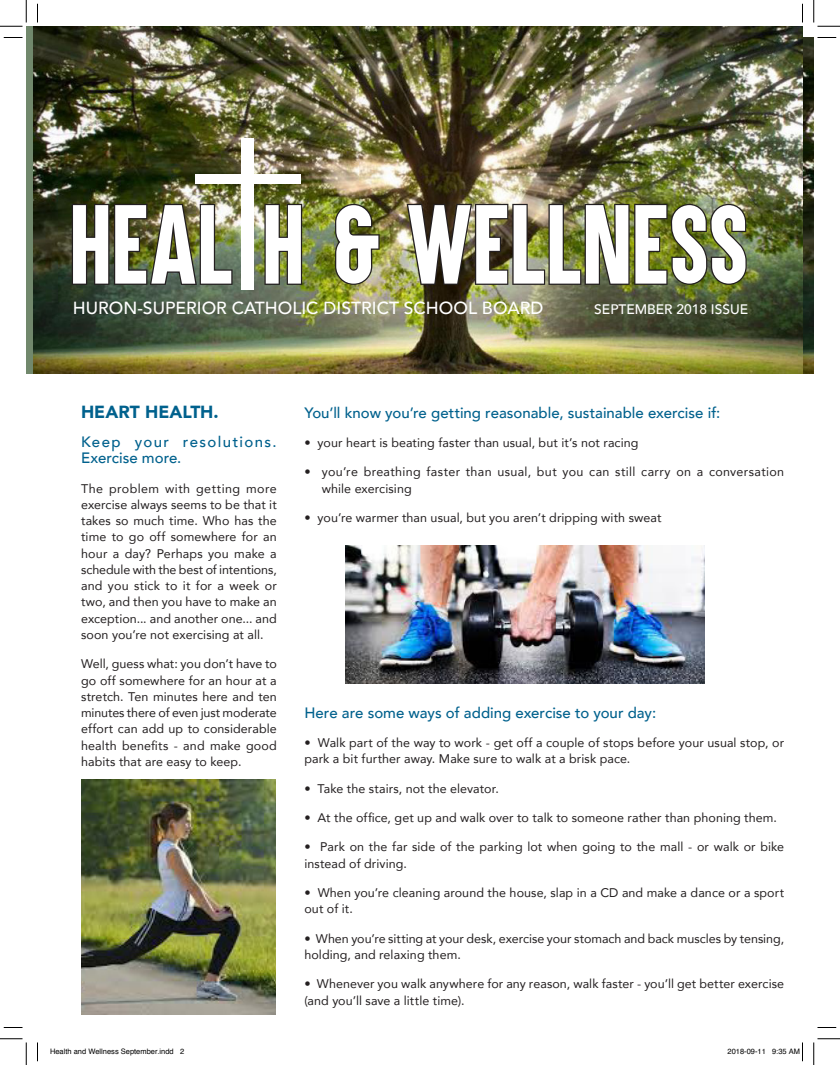
<style>
.page{position:relative;width:840px;height:1065px;background:#fff}
.page>*{position:absolute;margin:0;border:0;box-sizing:border-box;transform-origin:0 0}
.t1{font:92.5px "Aku&Kamu";letter-spacing:.01em;color:#fff}
.t2{font:500 17.5px "Avenir";color:#fff}
.t3{font:900 17.5px "Avenir";color:#00618d}
.t4{font:500 15px "Avenir";color:#00618d}
.t5{font:500 15px/16.2px "Avenir";letter-spacing:.08em;color:#00618d}
.t6{font:500 13.75px "Avenir";color:#fff}
.t7{font:12.5px/16.2px "Avenir";letter-spacing:.005em;color:#231f20}
.t8{font:12.5px/16.2px "Avenir";letter-spacing:.025em;color:#231f20}
.t9{font:7.5px "Helvetica";color:#000}
</style>
<div class="page">
<img style="left:802px;top:38px;width:12px;height:335px">
<img style="left:34px;top:26px;width:768px;height:347px">
<img style="left:71px;top:200px;width:163px;height:86px">
<img style="left:263px;top:203px;width:40px;height:83px">
<img style="left:334px;top:203px;width:47px;height:83px">
<img style="left:405px;top:203px;width:343px;height:83px">
<div style="left:241px;top:138px;width:13px;height:152px;background:#fff"></div>
<div style="left:195px;top:174px;width:106px;height:9px;background:#fff"></div>
<img style="left:81px;top:780px;width:194px;height:234px">
<img style="left:345px;top:546px;width:360px;height:137px">
<svg style="left:4px;top:37px;width:18px;height:1px"></svg>
<svg style="left:818px;top:37px;width:18px;height:1px"></svg>
<svg style="left:4px;top:1027px;width:18px;height:1px"></svg>
<svg style="left:818px;top:1027px;width:18px;height:1px"></svg>
<svg style="left:37px;top:4px;width:1px;height:18px"></svg>
<svg style="left:37px;top:1042px;width:1px;height:19px"></svg>
<svg style="left:802px;top:4px;width:1px;height:18px"></svg>
<svg style="left:0;top:0;width:27px;height:27px"></svg>
<svg style="left:0;top:1039px;width:27px;height:26px"></svg>
<svg style="left:814px;top:0;width:26px;height:27px"></svg>
<svg style="left:814px;top:1039px;width:26px;height:26px"></svg>
<svg style="left:802px;top:1042px;width:1px;height:19px"></svg>
<h1 class="t1" style="left:69px;top:184px;width:680px">HEAL H &amp; WELLNESS</h1>
<h2 class="t2" style="left:73px;top:292px;width:472px">HURON-SUPERIOR CATHOLIC DISTRICT SCHOOL BOARD</h2>
<p class="t6" style="left:594px;top:297px;width:155px">SEPTEMBER 2018 ISSUE</p>
<h2 class="t3" style="left:81px;top:397px;width:139px">HEART HEALTH.</h2>
<p class="t5" style="left:81px;top:433px;width:197px">Keep your resolutions.<br>Exercise more.</p>
<p class="t7" style="left:81px;top:480px;width:197px;text-align:justify">The problem with getting more exercise always seems to be that it takes so much time. Who has the time to go off somewhere for an hour a day? Perhaps you make a schedule with the best of intentions, and you stick to it for a week or two, and then you have to make an exception... and another one... and soon you’re not exercising at all.</p>
<p class="t7" style="left:81px;top:656px;width:197px;text-align:justify">Well, guess what: you don’t have to go off somewhere for an hour at a stretch. Ten minutes here and ten minutes there of even just moderate effort can add up to considerable health benefits - and make good habits that are easy to keep.</p>
<p class="t4" style="left:304px;top:400px;width:418px">You’ll know you’re getting reasonable, sustainable exercise if:</p>
<p class="t7" style="left:304px;top:434px;width:336px">• your heart is beating faster than usual, but it’s not racing</p>
<p class="t8" style="left:322px;top:464px;width:464px;text-indent:-17px">• you’re breathing faster than usual, but you can still carry on a conversation while exercising</p>
<p class="t7" style="left:304px;top:509px;width:359px">• you’re warmer than usual, but you aren’t dripping with sweat</p>
<p class="t4" style="left:304px;top:699px;width:353px">Here are some ways of adding exercise to your day:</p>
<p class="t7" style="left:304px;top:734px;width:481px">• Walk part of the way to work - get off a couple of stops before your usual stop, or park a bit further away. Make sure to walk at a brisk pace.</p>
<p class="t7" style="left:304px;top:780px;width:196px">• Take the stairs, not the elevator.</p>
<p class="t7" style="left:304px;top:809px;width:474px">• At the office, get up and walk over to talk to someone rather than phoning them.</p>
<p class="t7" style="left:304px;top:839px;width:481px">• Park on the far side of the parking lot when going to the mall - or walk or bike instead of driving.</p>
<p class="t7" style="left:304px;top:884px;width:481px">• When you’re cleaning around the house, slap in a CD and make a dance or a sport out of it.</p>
<p class="t7" style="left:304px;top:930px;width:481px">• When you’re sitting at your desk, exercise your stomach and back muscles by tensing, holding, and relaxing them.</p>
<p class="t7" style="left:304px;top:975px;width:481px">• Whenever you walk anywhere for any reason, walk faster - you’ll get better exercise (and you’ll save a little time).</p>
<p class="t9" style="left:50px;top:1045px;width:136px">Health and Wellness September.indd 2</p>
<p class="t9" style="left:728px;top:1045px;width:74px">2018-09-11 9:35 AM</p>
</div>
